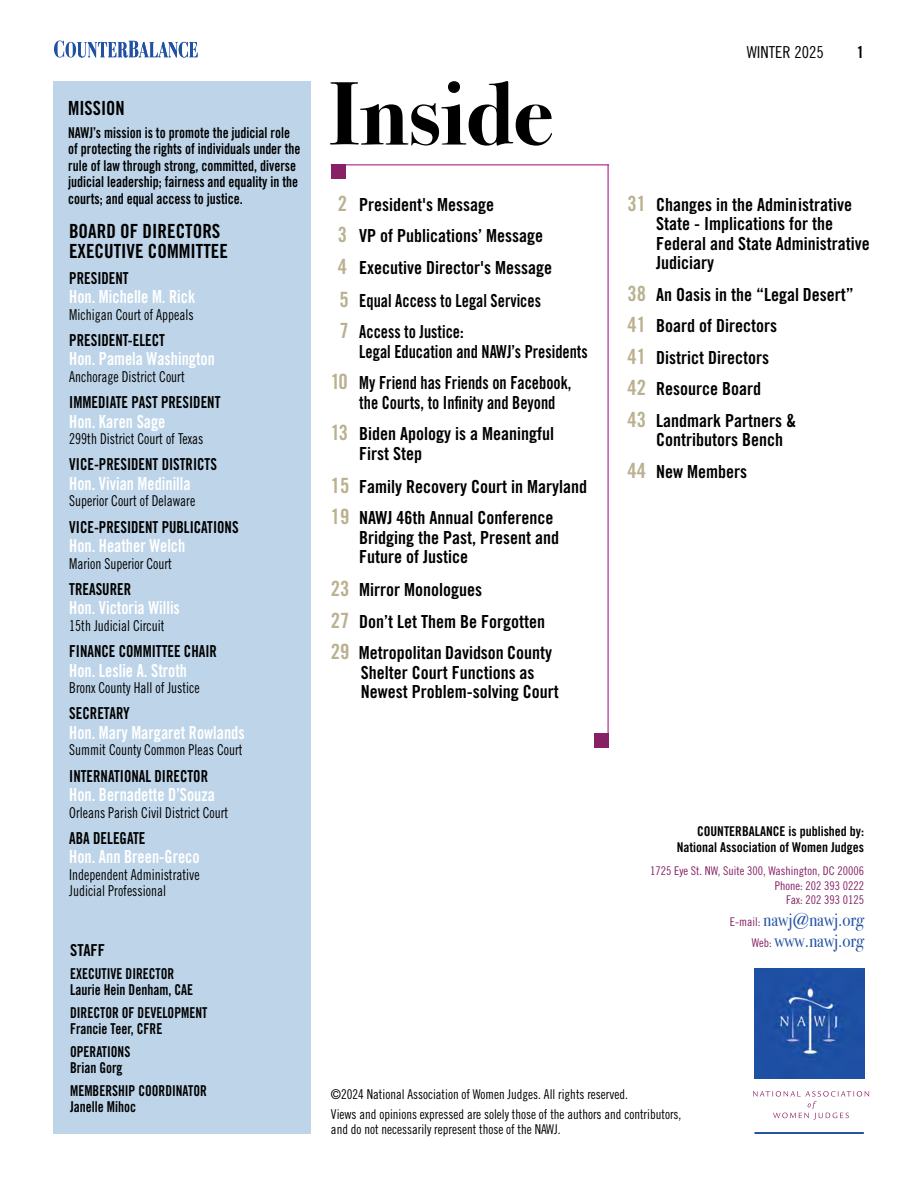
<style>
.page{position:relative;width:918px;height:1188px;background:#fff}
.page>*{position:absolute;margin:0;border:0;box-sizing:border-box;transform-origin:0 0}
.t1{font:19.5px/19.5px "Trade Gothic LT Std Bd Cn 20";color:#000}
.t2{font:19.5px "Trade Gothic LT Std Bd Cn 20";color:#000;scale:.95 1}
.t3{font:18.75px/21.8px "Bodoni Svty Two ITCTT";color:#2251a3;text-align:right;scale:.9 1}
.t4{font:18px/31.5px "Trade Gothic LT Std Bd Cn 20";color:#000}
.t5{font:18px "Trade Gothic LT Std Bd Cn 20";color:#fff;scale:.9 1}
.t6{font:18px/31.5px "Trade Gothic LT Std Bd Cn 20";color:#000;scale:.9 1}
.t7{font:16.5px "Trade Gothic LT Std Bd Cn 20";color:#000;scale:.9 1}
.t8{font:16.5px "Trade Gothic LT Std Cn 18";color:#000}
.t9{font:16.5px "Trade Gothic LT Std Bd Cn 20";color:#000}
.t10{font:15px/16.5px "Trade Gothic LT Std Bd Cn 20";color:#000;scale:.9 1}
.t11{font:15px/16.5px "Trade Gothic LT Std Cn 18";color:#000;scale:.9 1}
.t12{font:13.5px/19.5px "Trade Gothic LT Std Cn 18";color:#000;scale:.95 1}
.t13{font:13.5px/16.2px "Trade Gothic LT Std Bd Cn 20";color:#000;text-align:right}
.t14{font:12px/14.4px "Trade Gothic LT Std Cn 18";color:#872065;text-align:right}
.s1{font-size:21px;color:#bab190}
.s2{font-family:"Trade Gothic LT Std Cn 18";font-size:12px;color:#872065}
</style>
<div class="page">
<svg style="left:54px;top:41px;width:144px;height:17px"></svg>
<svg style="left:330px;top:81px;width:222px;height:65px"></svg>
<hr style="left:608px;top:165px;width:1px;height:583px;background:#a1007d">
<hr style="left:331px;top:165px;width:278px;height:1px;background:#a1007d">
<div style="left:331px;top:165px;width:14px;height:14px;background:#872065"></div>
<div style="left:594px;top:734px;width:14px;height:14px;background:#872065"></div>
<img style="left:755px;top:969px;width:109px;height:109px">
<svg style="left:753px;top:1091px;width:116px;height:29px"></svg>
<hr style="left:754px;top:1132px;width:110px;height:2px;background:#2251a3">
<div style="left:53px;top:81px;width:258px;height:1053px;background:#bed5e9"></div>
<p class="t2" style="left:68px;top:97px;width:61px">MISSION</p>
<p class="t10" style="left:68px;top:124px;width:260px">NAWJ’s mission is to promote the judicial role of protecting the rights of individuals under the rule of law through strong, committed, diverse judicial leadership; fairness and equality in the courts; and equal access to justice.</p>
<p class="t1" style="left:69px;top:222px;width:160px">BOARD OF DIRECTORS<br>EXECUTIVE COMMITTEE</p>
<p class="t7" style="left:69px;top:268px;width:67px">PRESIDENT</p>
<p class="t5" style="left:69px;top:286px;width:141px">Hon. Michelle M. Rick</p>
<p class="t11" style="left:69px;top:306px;width:140px">Michigan Court of Appeals</p>
<p class="t7" style="left:69px;top:330px;width:108px">PRESIDENT-ELECT</p>
<p class="t5" style="left:69px;top:348px;width:163px">Hon. Pamela Washington</p>
<p class="t11" style="left:69px;top:368px;width:130px">Anchorage District Court</p>
<p class="t7" style="left:69px;top:392px;width:170px">IMMEDIATE PAST PRESIDENT</p>
<p class="t5" style="left:69px;top:410px;width:108px">Hon. Karen Sage</p>
<p class="t11" style="left:69px;top:430px;width:151px">299th District Court of Texas</p>
<p class="t7" style="left:69px;top:454px;width:166px">VICE-PRESIDENT DISTRICTS</p>
<p class="t5" style="left:69px;top:472px;width:136px">Hon. Vivian Medinilla</p>
<p class="t11" style="left:69px;top:493px;width:141px">Superior Court of Delaware</p>
<p class="t7" style="left:69px;top:517px;width:190px">VICE-PRESIDENT PUBLICATIONS</p>
<p class="t5" style="left:69px;top:535px;width:130px">Hon. Heather Welch</p>
<p class="t11" style="left:69px;top:555px;width:116px">Marion Superior Court</p>
<p class="t7" style="left:69px;top:579px;width:70px">TREASURER</p>
<p class="t5" style="left:69px;top:597px;width:124px">Hon. Victoria Willis</p>
<p class="t11" style="left:69px;top:617px;width:107px">15th Judicial Circuit</p>
<p class="t7" style="left:69px;top:641px;width:166px">FINANCE COMMITTEE CHAIR</p>
<p class="t5" style="left:69px;top:659px;width:132px">Hon. Leslie A. Stroth</p>
<p class="t11" style="left:69px;top:679px;width:146px">Bronx County Hall of Justice</p>
<p class="t7" style="left:69px;top:703px;width:69px">SECRETARY</p>
<p class="t5" style="left:69px;top:721px;width:196px">Hon. Mary Margaret Rowlands</p>
<p class="t11" style="left:69px;top:742px;width:194px">Summit County Common Pleas Court</p>
<p class="t7" style="left:69px;top:766px;width:156px">INTERNATIONAL DIRECTOR</p>
<p class="t5" style="left:69px;top:784px;width:163px">Hon. Bernadette D’Souza</p>
<p class="t11" style="left:69px;top:804px;width:178px">Orleans Parish Civil District Court</p>
<p class="t7" style="left:69px;top:828px;width:86px">ABA DELEGATE</p>
<p class="t5" style="left:69px;top:846px;width:146px">Hon. Ann Breen-Greco</p>
<p class="t11" style="left:69px;top:866px;width:146px">Independent Administrative<br>Judicial Professional</p>
<p class="t9" style="left:70px;top:940px;width:36px">STAFF</p>
<p class="t10" style="left:70px;top:965px;width:138px">EXECUTIVE DIRECTOR<br>Laurie Hein Denham, CAE</p>
<p class="t10" style="left:70px;top:1004px;width:154px">DIRECTOR OF DEVELOPMENT<br>Francie Teer, CFRE</p>
<p class="t10" style="left:70px;top:1043px;width:68px">OPERATIONS<br>Brian Gorg</p>
<p class="t10" style="left:70px;top:1082px;width:153px">MEMBERSHIP COORDINATOR<br>Janelle Mihoc</p>
<p class="t8" style="left:747px;top:42px;width:78px">WINTER 2025</p>
<p class="t9" style="left:857px;top:42px;width:9px">1</p>
<p class="t4" style="left:338px;top:188px;width:216px"><span class="s1">2</span> President's Message<br><span class="s1">3</span> VP of Publications’ Message<br><span class="s1">4</span> Executive Director's Message<br><span class="s1">5</span> Equal Access to Legal Services<br><span class="s1">7</span> Access to Justice:</p>
<p class="t6" style="left:331px;top:336px;width:287px;text-indent:28px">Legal Education and NAWJ’s Presidents<br><span class="s1">10</span> My Friend has Friends on Facebook,</p>
<p class="t6" style="left:331px;top:387px;width:251px;text-align:right">the Courts, to Infinity and Beyond<br><span class="s1">13</span> Biden Apology is a Meaningful</p>
<p class="t4" style="left:331px;top:437px;width:258px;line-height:32.2px;text-indent:28px">First Step<br><span class="s1">15</span> Family Recovery Court in Maryland<br><span class="s1">19</span> NAWJ 46th Annual Conference</p>
<p class="t4" style="left:359px;top:528px;width:201px;line-height:19.5px">Bridging the Past, Present and<br>Future of Justice</p>
<p class="t4" style="left:331px;top:574px;width:223px"><span class="s1">23</span> Mirror Monologues<br><span class="s1">27</span> Don’t Let Them Be Forgotten<br><span class="s1">29</span> Metropolitan Davidson County</p>
<p class="t4" style="left:361px;top:663px;width:199px;line-height:19.5px">Shelter Court Functions as<br>Newest Problem-solving Court</p>
<p class="t4" style="left:656px;top:195px;width:215px;line-height:19.5px;text-indent:-28px"><span class="s1">31</span> Changes in the Administrative<br>State - Implications for the<br>Federal and State Administrative<br>Judiciary</p>
<p class="t4" style="left:628px;top:279px;width:228px"><span class="s1">38</span> An Oasis in the “Legal Desert”<br><span class="s1">41</span> Board of Directors<br><span class="s1">41</span> District Directors<br><span class="s1">42</span> Resource Board<br><span class="s1">43</span> Landmark Partners &amp;</p>
<p class="t4" style="left:628px;top:424px;width:157px;text-indent:28px">Contributors Bench<br><span class="s1">44</span> New Members</p>
<p class="t13" style="left:677px;top:823px;width:189px">COUNTERBALANCE is published by:<br>National Association of Women Judges</p>
<p class="t14" style="left:650px;top:864px;width:215px">1725 Eye St. NW, Suite 300, Washington, DC 20006<br>Phone: 202 393 0222<br>Fax: 202 393 0125</p>
<p class="t3" style="left:730px;top:906px;width:151px"><span class="s2">E-mail:</span> nawj@nawj.org<br><span class="s2">Web:</span> www.nawj.org</p>
<p class="t12" style="left:331px;top:1085px;width:370px">©2024 National Association of Women Judges. All rights reserved.<br>Views and opinions expressed are solely those of the authors and contributors,</p>
<p class="t12" style="left:331px;top:1119px;width:243px">and do not necessarily represent those of the NAWJ.</p>
</div>
